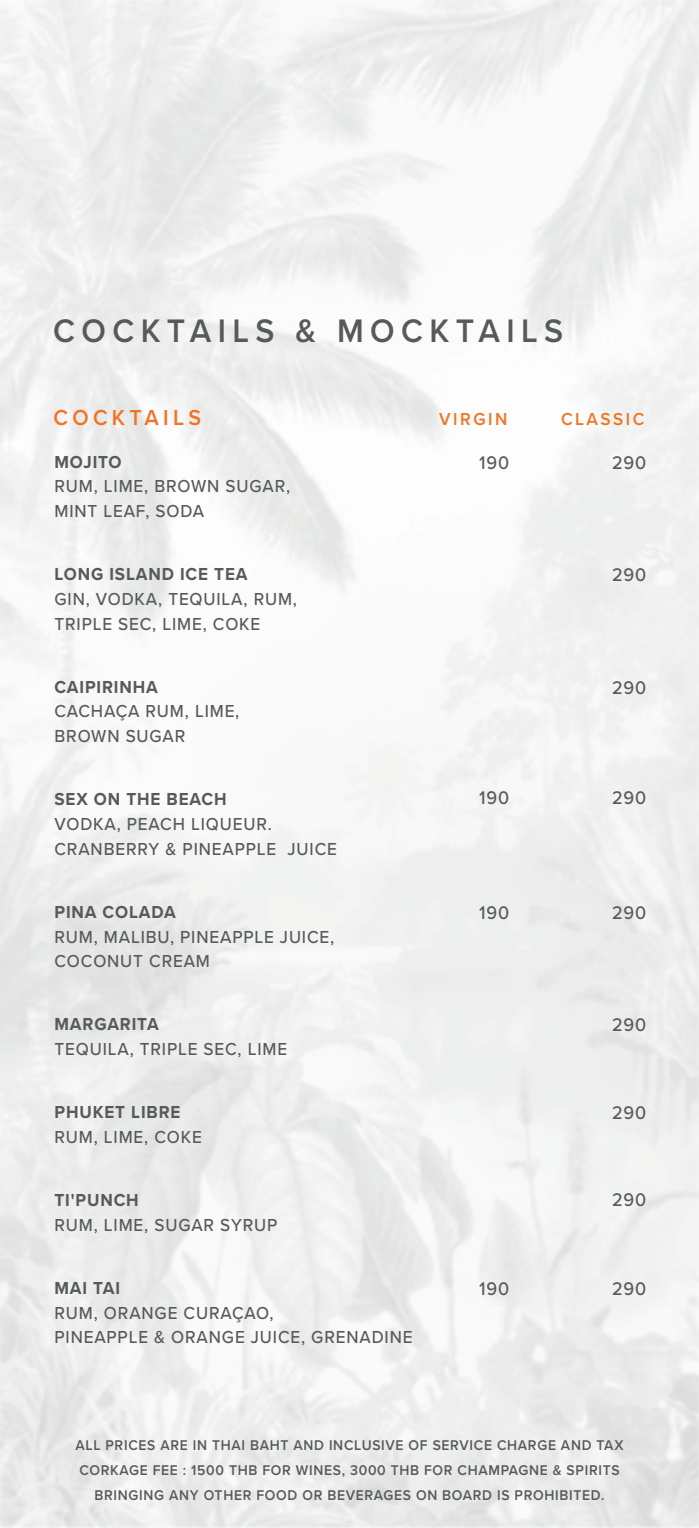
<style>
.page{position:relative;width:699px;height:1528px;background:#fff}
.page>*{position:absolute;margin:0;border:0;box-sizing:border-box;transform-origin:0 0}
.t1{font:600 33.75px "Proxima Nova";letter-spacing:.2em;color:#575a5b;scale:.95 1}
.t2{font:600 22.5px "Proxima Nova";letter-spacing:.2em;color:#f17422;scale:.95 1}
.t3{font:500 18.9px "Proxima Nova";letter-spacing:.05em;color:#575a5b;scale:.95 1}
.t4{font:500 18px/24.8px "Proxima Nova";letter-spacing:.05em;color:#575a5b;scale:.95 1}
.t5{font:700 18px "Proxima Nova";letter-spacing:.05em;color:#575a5b;scale:.95 1}
.t6{font:600 18px "Proxima Nova";letter-spacing:.15em;color:#f17422;scale:.95 1}
.t7{font:600 14.62px/24.8px "Proxima Nova";letter-spacing:.05em;color:#575a5b;text-align:center;scale:.95 1}
</style>
<div class="page">
<h1 class="t1" style="left:53px;top:305px;width:538px">COCKTAILS &amp; MOCKTAILS</h1>
<p class="t2" style="left:54px;top:400px;width:157px">COCKTAILS</p>
<p class="t5" style="left:55px;top:448px;width:72px">MOJITO</p>
<p class="t4" style="left:55px;top:473px;width:250px">RUM, LIME, BROWN SUGAR,<br>MINT LEAF, SODA</p>
<p class="t5" style="left:55px;top:560px;width:205px">LONG ISLAND ICE TEA</p>
<p class="t4" style="left:55px;top:586px;width:257px">GIN, VODKA, TEQUILA, RUM,<br>TRIPLE SEC, LIME, COKE</p>
<p class="t5" style="left:55px;top:673px;width:110px">CAIPIRINHA</p>
<p class="t4" style="left:55px;top:698px;width:196px">CACHAÇA RUM, LIME,<br>BROWN SUGAR</p>
<p class="t5" style="left:55px;top:785px;width:183px">SEX ON THE BEACH</p>
<p class="t4" style="left:55px;top:811px;width:299px">VODKA, PEACH LIQUEUR.<br>CRANBERRY &amp; PINEAPPLE JUICE</p>
<p class="t5" style="left:55px;top:898px;width:129px">PINA COLADA</p>
<p class="t4" style="left:55px;top:923px;width:296px">RUM, MALIBU, PINEAPPLE JUICE,<br>COCONUT CREAM</p>
<p class="t5" style="left:55px;top:1010px;width:111px">MARGARITA</p>
<p class="t4" style="left:55px;top:1036px;width:246px">TEQUILA, TRIPLE SEC, LIME</p>
<p class="t5" style="left:55px;top:1098px;width:134px">PHUKET LIBRE</p>
<p class="t4" style="left:55px;top:1123px;width:157px">RUM, LIME, COKE</p>
<p class="t5" style="left:55px;top:1186px;width:90px">TI'PUNCH</p>
<p class="t4" style="left:55px;top:1211px;width:236px">RUM, LIME, SUGAR SYRUP</p>
<p class="t5" style="left:55px;top:1274px;width:71px">MAI TAI</p>
<p class="t4" style="left:55px;top:1299px;width:378px">RUM, ORANGE CURAÇAO,<br>PINEAPPLE &amp; ORANGE JUICE, GRENADINE</p>
<p class="t6" style="left:439px;top:405px;width:74px">VIRGIN</p>
<p class="t3" style="left:479px;top:448px;width:33px">190</p>
<p class="t3" style="left:479px;top:783px;width:33px">190</p>
<p class="t3" style="left:479px;top:898px;width:33px">190</p>
<p class="t3" style="left:479px;top:1274px;width:33px">190</p>
<p class="t6" style="left:561px;top:405px;width:89px">CLASSIC</p>
<p class="t3" style="left:612px;top:448px;width:38px">290</p>
<p class="t3" style="left:612px;top:561px;width:38px">290</p>
<p class="t3" style="left:612px;top:673px;width:38px">290</p>
<p class="t3" style="left:612px;top:783px;width:38px">290</p>
<p class="t3" style="left:612px;top:898px;width:38px">290</p>
<p class="t3" style="left:612px;top:1010px;width:38px">290</p>
<p class="t3" style="left:612px;top:1098px;width:38px">290</p>
<p class="t3" style="left:612px;top:1184px;width:38px">290</p>
<p class="t3" style="left:612px;top:1274px;width:38px">290</p>
<p class="t7" style="left:75px;top:1432px;width:578px">ALL PRICES ARE IN THAI BAHT AND INCLUSIVE OF SERVICE CHARGE AND TAX<br>CORKAGE FEE : 1500 THB FOR WINES, 3000 THB FOR CHAMPAGNE &amp; SPIRITS<br>BRINGING ANY OTHER FOOD OR BEVERAGES ON BOARD IS PROHIBITED.</p>
</div>
